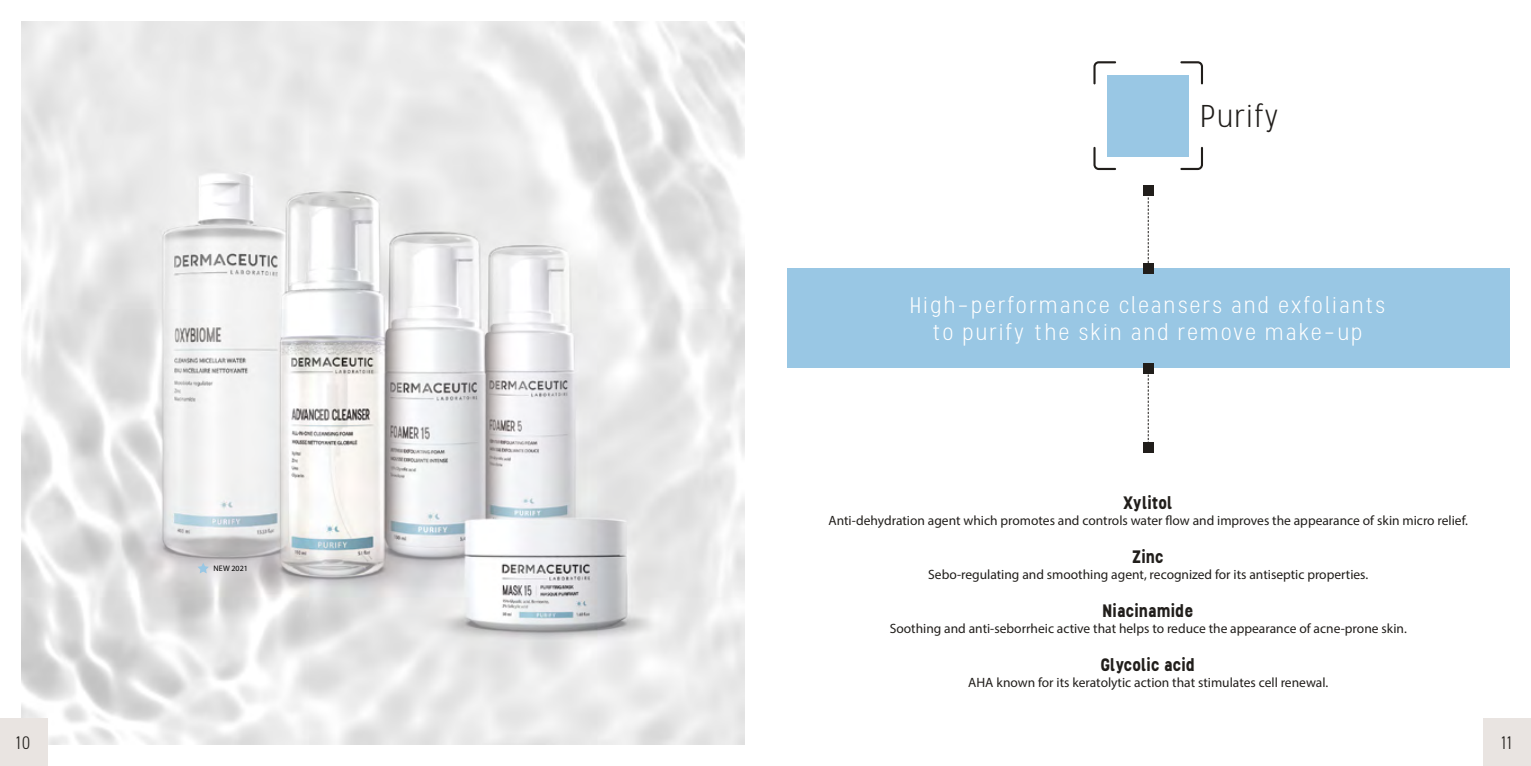
<style>
.page{position:relative;width:1531px;height:766px;background:#fff}
.page>*{position:absolute;margin:0;border:0;box-sizing:border-box;transform-origin:0 0}
.t1{font:300 31.5px "Stellar";letter-spacing:.025em;color:#211e1b}
.t2{font:300 22.5px/27px "Stellar";letter-spacing:.075em;color:#fff;text-align:center}
.t3{font:700 18px "Stellar";letter-spacing:-.005em;color:#211e1b}
.t4{font:300 18px "Stellar";color:#211e1b}
.t5{font:13.5px "Myriad Pro";color:#211e1b}
.t6{font:7.95px "Myriad Pro";color:#000}
</style>
<div class="page">
<img style="left:21px;top:21px;width:723px;height:723px">
<svg style="left:198px;top:562px;width:11px;height:11px"></svg>
<div style="left:787px;top:269px;width:722px;height:99px;background:#99c7e4"></div>
<div style="left:1143px;top:184px;width:10px;height:11px;background:#211e1b"></div>
<div style="left:1143px;top:263px;width:10px;height:11px;background:#211e1b"></div>
<svg style="left:1148px;top:195px;width:1px;height:68px"></svg>
<div style="left:1143px;top:362px;width:10px;height:11px;background:#211e1b"></div>
<div style="left:1143px;top:442px;width:10px;height:11px;background:#211e1b"></div>
<svg style="left:1148px;top:373px;width:1px;height:69px"></svg>
<div style="left:1107px;top:75px;width:82px;height:81px;background:#99c7e4"></div>
<svg style="left:1093px;top:61px;width:23px;height:23px"></svg>
<svg style="left:1093px;top:147px;width:23px;height:23px"></svg>
<svg style="left:1180px;top:61px;width:23px;height:23px"></svg>
<svg style="left:1180px;top:147px;width:23px;height:23px"></svg>
<div style="left:0;top:718px;width:47px;height:47px;background:#e9e4e1"></div>
<div style="left:1483px;top:718px;width:48px;height:47px;background:#e9e4e1"></div>
<h1 class="t1" style="left:1201px;top:97px;width:81px">Purify</h1>
<p class="t6" style="left:213px;top:563px;width:36px">NEW 2021</p>
<h2 class="t2" style="left:910px;top:292px;width:477px">High-performance cleansers and exfoliants to purify the skin and remove make-up</h2>
<h3 class="t3" style="left:1123px;top:491px;width:51px">Xylitol</h3>
<p class="t5" style="left:828px;top:512px;width:641px">Anti-dehydration agent which promotes and controls water flow and improves the appearance of skin micro relief.</p>
<h3 class="t3" style="left:1132px;top:545px;width:33px">Zinc</h3>
<p class="t5" style="left:928px;top:566px;width:441px">Sebo-regulating and smoothing agent, recognized for its antiseptic properties.</p>
<h3 class="t3" style="left:1103px;top:599px;width:92px">Niacinamide</h3>
<p class="t5" style="left:890px;top:620px;width:519px">Soothing and anti-seborrheic active that helps to reduce the appearance of acne-prone skin.</p>
<h3 class="t3" style="left:1101px;top:653px;width:96px">Glycolic acid</h3>
<p class="t5" style="left:968px;top:674px;width:361px">AHA known for its keratolytic action that stimulates cell renewal.</p>
<h3 class="t4" style="left:16px;top:732px;width:17px">10</h3>
<h3 class="t4" style="left:1501px;top:732px;width:13px">11</h3>
</div>
